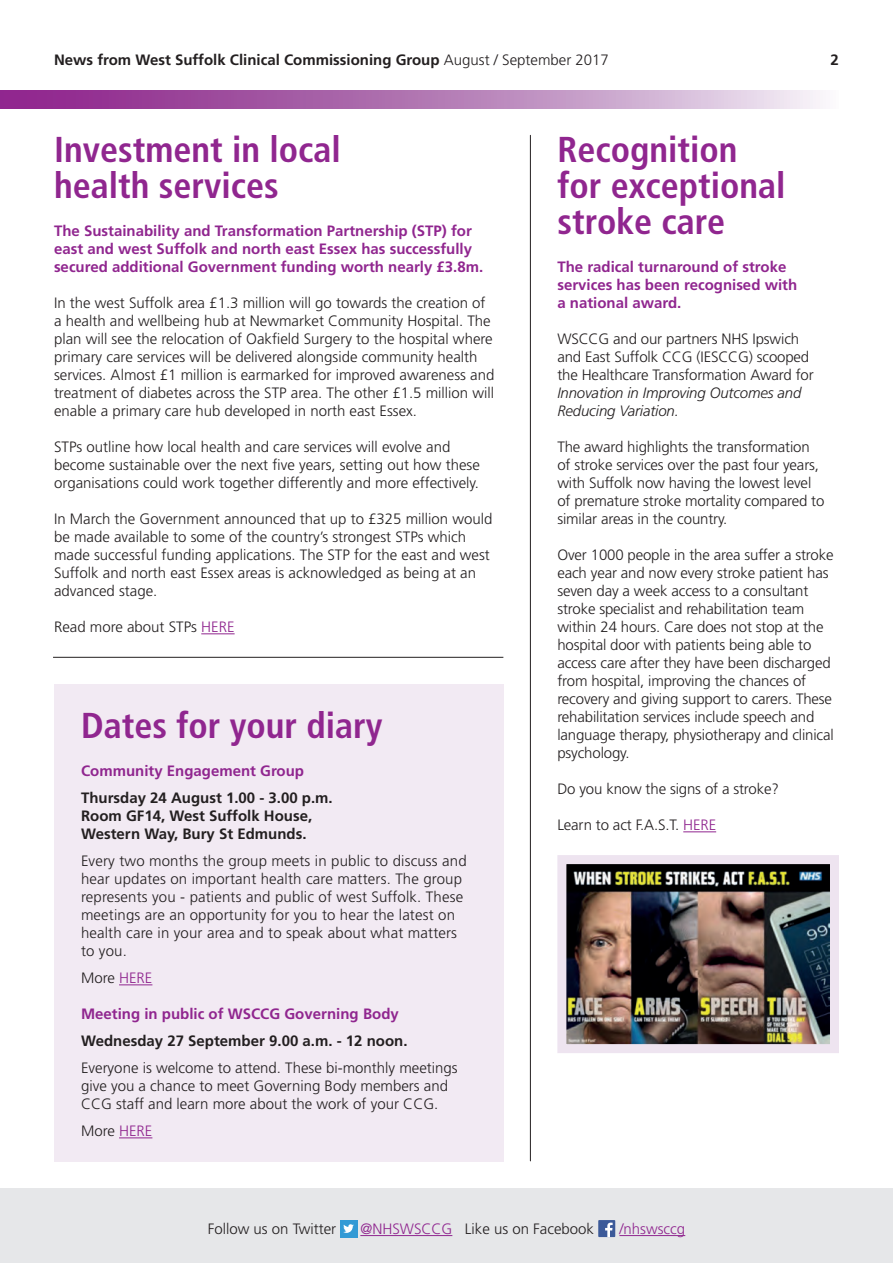
<style>
.page{position:relative;width:893px;height:1263px;background:#fff}
.page>*{position:absolute;margin:0;border:0;box-sizing:border-box;transform-origin:0 0}
.Headline{font:700 condensed 36px/36px "Frutiger LT Std";color:#90268f}
._10_12_Light{font:300 15px/18px "Frutiger LT Std";color:#231f20}
._10_12_Light-2{font:700 15px/18px "Frutiger LT Std";color:#90268f}
._10_12_Light-3{font:700 15px/18px "Frutiger LT Std";color:#231f20}
.t1{font:300 15px "Frutiger LT Std";color:#90268f}
.s1{font-weight:300}
.s2{color:#90268f}
.s3{font-style:italic}
</style>
<div class="page">
<div style="left:0;top:1188px;width:892px;height:75px;background:#e6e7e9"></div>
<hr style="left:360px;top:1235px;width:92px;height:1px;background:#90268f">
<hr style="left:619px;top:1235px;width:66px;height:1px;background:#90268f">
<div style="left:340px;top:1220px;width:17px;height:17px;background:#339ad5"></div>
<svg style="left:343px;top:1224px;width:11px;height:9px"></svg>
<div style="left:598px;top:1220px;width:17px;height:17px;background:#3c5a99"></div>
<svg style="left:605px;top:1222px;width:8px;height:15px"></svg>
<svg style="left:0;top:90px;width:820px;height:18px;background:#b67bb7"></svg>
<hr style="left:530px;top:135px;width:1px;height:1026px;background:#231f20">
<hr style="left:683px;top:831px;width:33px;height:1px;background:#90268f">
<img style="left:567px;top:865px;width:262px;height:178px">
<div style="left:557px;top:855px;width:282px;height:198px;border:9px solid #eee4f0"></div>
<hr style="left:201px;top:633px;width:34px;height:1px;background:#90268f">
<div style="left:54px;top:684px;width:449px;height:477px;background:#f2eaf3"></div>
<hr style="left:119px;top:984px;width:33px;height:1px;background:#90268f">
<hr style="left:119px;top:1137px;width:33px;height:1px;background:#90268f">
<hr style="left:53px;top:657px;width:450px;height:1px;background:#231f20">
<p class="_10_12_Light-3" style="left:54px;top:51px;width:556px">News from West Suffolk Clinical Commissioning Group <span class="s1">August / September 2017</span></p>
<p class="_10_12_Light-3" style="left:831px;top:51px;width:10px">2</p>
<p class="Headline" style="left:54px;top:132px;width:288px">Investment in local health services</p>
<p class="_10_12_Light-2" style="left:54px;top:222px;width:431px">The Sustainability and Transformation Partnership (STP) for east and west Suffolk and north east Essex has successfully secured additional Government funding worth nearly £3.8m.</p>
<p class="_10_12_Light" style="left:54px;top:294px;width:442px">In the west Suffolk area £1.3 million will go towards the creation of a health and wellbeing hub at Newmarket Community Hospital. The plan will see the relocation of Oakfield Surgery to the hospital where primary care services will be delivered alongside community health services. Almost £1 million is earmarked for improved awareness and treatment of diabetes across the STP area. The other £1.5 million will enable a primary care hub developed in north east Essex.</p>
<p class="_10_12_Light" style="left:54px;top:438px;width:427px">STPs outline how local health and care services will evolve and become sustainable over the next five years, setting out how these organisations could work together differently and more effectively.</p>
<p class="_10_12_Light" style="left:54px;top:510px;width:440px">In March the Government announced that up to £325 million would be made available to some of the country’s strongest STPs which made successful funding applications. The STP for the east and west Suffolk and north east Essex areas is acknowledged as being at an advanced stage.</p>
<p class="_10_12_Light" style="left:54px;top:618px;width:182px">Read more about STPs <span class="s2">HERE</span></p>
<p class="Headline" style="left:81px;top:708px;width:303px">Dates for your diary</p>
<p class="_10_12_Light-2" style="left:81px;top:762px;width:225px">Community Engagement Group</p>
<p class="_10_12_Light-3" style="left:81px;top:789px;width:253px">Thursday 24 August 1.00 - 3.00 p.m.</p>
<p class="_10_12_Light-3" style="left:81px;top:807px;width:233px">Room GF14, West Suffolk House,<br>Western Way, Bury St Edmunds.</p>
<p class="_10_12_Light" style="left:81px;top:852px;width:387px">Every two months the group meets in public to discuss and hear updates on important health care matters. The group represents you - patients and public of west Suffolk. These meetings are an opportunity for you to hear the latest on health care in your area and to speak about what matters</p>
<p class="_10_12_Light" style="left:81px;top:942px;width:47px">to you.</p>
<p class="_10_12_Light" style="left:81px;top:969px;width:73px">More <span class="s2">HERE</span></p>
<p class="_10_12_Light-2" style="left:81px;top:1005px;width:319px">Meeting in public of WSCCG Governing Body</p>
<p class="_10_12_Light-3" style="left:81px;top:1032px;width:328px">Wednesday 27 September 9.00 a.m. - 12 noon.</p>
<p class="_10_12_Light" style="left:81px;top:1059px;width:378px">Everyone is welcome to attend. These bi-monthly meetings give you a chance to meet Governing Body members and<br>CCG staff and learn more about the work of your CCG.</p>
<p class="_10_12_Light" style="left:81px;top:1122px;width:73px">More <span class="s2">HERE</span></p>
<p class="Headline" style="left:557px;top:132px;width:182px">Recognition</p>
<p class="Headline" style="left:557px;top:168px;width:230px">for exceptional</p>
<p class="Headline" style="left:557px;top:204px;width:169px">stroke care</p>
<p class="_10_12_Light-2" style="left:557px;top:258px;width:241px">The radical turnaround of stroke services has been recognised with a national award.</p>
<p class="_10_12_Light" style="left:557px;top:330px;width:258px">WSCCG and our partners NHS Ipswich and East Suffolk CCG (IESCCG) scooped the Healthcare Transformation Award for <span class="s3">Innovation in Improving Outcomes and Reducing Variation.</span></p>
<p class="_10_12_Light" style="left:557px;top:438px;width:269px">The award highlights the transformation of stroke services over the past four years, with Suffolk now having the lowest level of premature stroke mortality compared to similar areas in the country.</p>
<p class="_10_12_Light" style="left:557px;top:546px;width:278px">Over 1000 people in the area suffer a stroke each year and now every stroke patient has seven day a week access to a consultant stroke specialist and rehabilitation team within 24 hours. Care does not stop at the hospital door with patients being able to access care after they have been discharged from hospital, improving the chances of recovery and giving support to carers. These rehabilitation services include speech and language therapy, physiotherapy and clinical psychology.</p>
<p class="_10_12_Light" style="left:557px;top:780px;width:223px">Do you know the signs of a stroke?</p>
<p class="_10_12_Light" style="left:557px;top:816px;width:160px">Learn to act F.A.S.T. <span class="s2">HERE</span></p>
<p class="_10_12_Light" style="left:208px;top:1220px;width:130px">Follow us on Twitter</p>
<p class="_10_12_Light" style="left:360px;top:1220px;width:235px"><span class="s2">@NHSWSCCG</span> Like us on Facebook</p>
<p class="t1" style="left:619px;top:1220px;width:67px">/nhswsccg</p>
</div>
